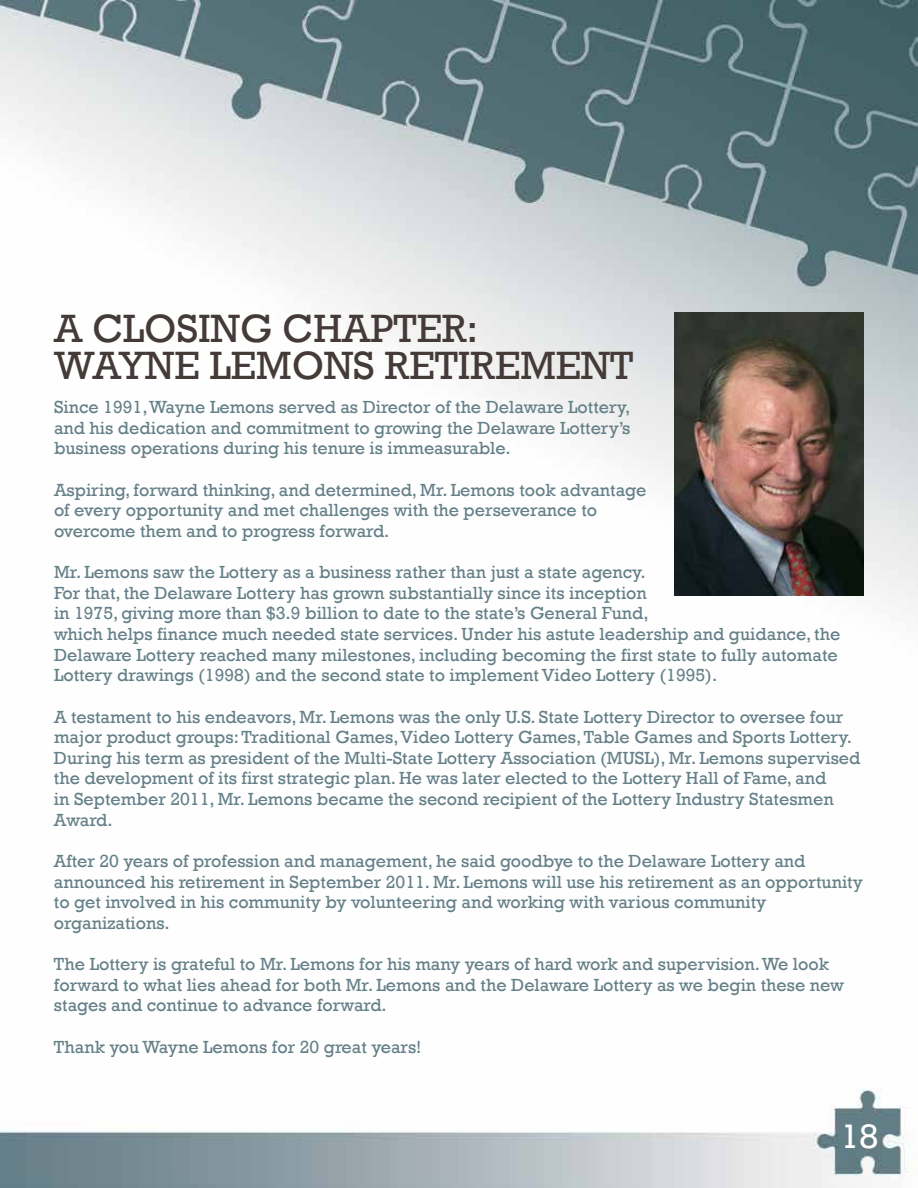
<style>
.page{position:relative;width:918px;height:1188px;background:#fff}
.page>*{position:absolute;margin:0;border:0;box-sizing:border-box;transform-origin:0 0}
.t1{font:40.5px/37.5px "Rockwell";color:#443b39}
.t2{font:34.8px "Rockwell";color:#fff}
.t3{font:18px/20.7px "Rockwell";color:#658088}
</style>
<div class="page">
<img style="left:0;top:0;width:918px;height:1188px">
<img style="left:675px;top:312px;width:189px;height:284px">
<h1 class="t1" style="left:54px;top:310px;width:581px">A Closing Chapter:<br>Wayne Lemons Retirement</h1>
<p class="t3" style="left:54px;top:397px;width:578px;text-align:justify">Since 1991, Wayne Lemons served as Director of the Delaware Lottery, and his dedication and commitment to growing the Delaware Lottery’s business operations during his tenure is immeasurable.</p>
<p class="t3" style="left:54px;top:480px;width:594px">Aspiring, forward thinking, and determined, Mr. Lemons took advantage of every opportunity and met challenges with the perseverance to overcome them and to progress forward.</p>
<p class="t3" style="left:54px;top:562px;width:788px">Mr. Lemons saw the Lottery as a business rather than just a state agency.<br>For that, the Delaware Lottery has grown substantially since its inception<br>in 1975, giving more than $3.9 billion to date to the state’s General Fund,<br>which helps finance much needed state services. Under his astute leadership and guidance, the Delaware Lottery reached many milestones, including becoming the first state to fully automate Lottery drawings (1998) and the second state to implement Video Lottery (1995).</p>
<p class="t3" style="left:54px;top:706px;width:800px">A testament to his endeavors, Mr. Lemons was the only U.S. State Lottery Director to oversee four major product groups: Traditional Games, Video Lottery Games, Table Games and Sports Lottery.<br>During his term as president of the Multi-State Lottery Association (MUSL</p>
<p class="t3" style="left:54px;top:748px;width:808px;text-indent:600px">), Mr. Lemons supervised the development of its first strategic plan. He was later elected to the Lottery Hall of Fame, and<br>in September 2011, Mr. Lemons became the second recipient of the Lottery Industry Statesmen Award.</p>
<p class="t3" style="left:54px;top:851px;width:810px">After 20 years of profession and management, he said goodbye to the Delaware Lottery and announced his retirement in September 2011. Mr. Lemons will use his retirement as an opportunity to get involved in his community by volunteering and working with various community organizations.</p>
<p class="t3" style="left:54px;top:954px;width:792px">The Lottery is grateful to Mr. Lemons for his many years of hard work and supervision. We look forward to what lies ahead for both Mr. Lemons and the Delaware Lottery as we begin these new stages and continue to advance forward.</p>
<p class="t3" style="left:54px;top:1037px;width:369px">Thank you Wayne Lemons for 20 great years!</p>
<h2 class="t2" style="left:840px;top:1116px;width:39px">18</h2>
</div>
